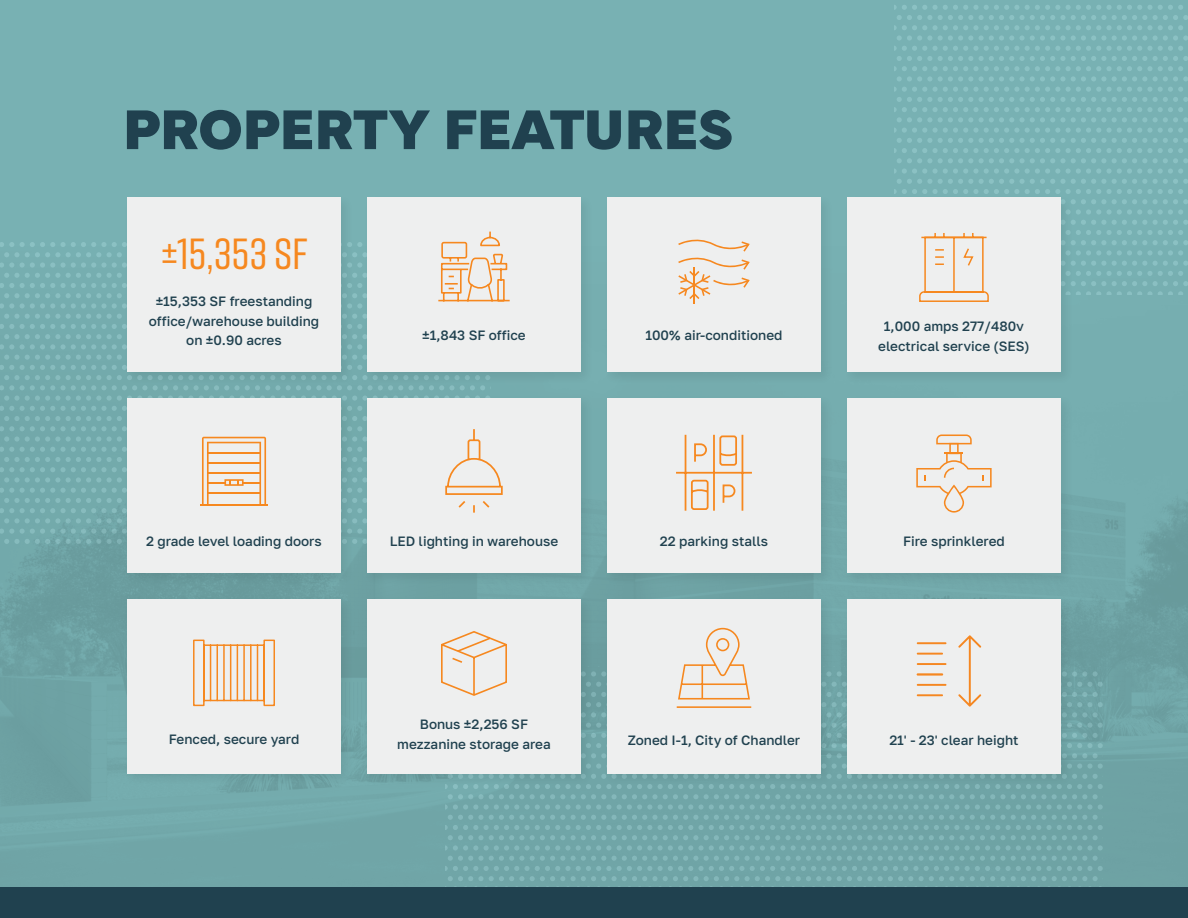
<style>
.page{position:relative;width:1188px;height:918px;background:#fff}
.page>*{position:absolute;margin:0;border:0;box-sizing:border-box;transform-origin:0 0}
.t1{font:900 58.35px "Mundial";letter-spacing:-.01em;color:#20414f}
.t2{font:500 43.5px "Rift";color:#f6881f}
.t3{font:500 13.5px/19.5px "Golos Text";color:#20414f;text-align:center}
</style>
<div class="page">
<div style="left:0;top:0;width:1188px;height:918px;background:linear-gradient(to bottom,#7ab4b6,#6da1a2)"></div>
<svg style="left:894px;top:5px;width:294px;height:117px;background:#7bb4b6"></svg>
<svg style="left:594px;top:723px;width:510px;height:35px;background:#73a7a9"></svg>
<svg style="left:445px;top:764px;width:659px;height:124px;background:#72a6a8"></svg>
<svg style="left:0;top:529px;width:364px;height:15px;background:#75aaac"></svg>
<svg style="left:0;top:355px;width:490px;height:35px;background:#78aeb0"></svg>
<div style="left:124px;top:194px;width:230px;height:191px;background:#000;opacity:.07"></div>
<div style="left:127px;top:197px;width:214px;height:175px;background:#eeefef"></div>
<div style="left:844px;top:194px;width:230px;height:191px;background:#73aaac"></div>
<div style="left:847px;top:197px;width:214px;height:175px;background:#eeefef"></div>
<div style="left:604px;top:395px;width:230px;height:191px;background:#6da2a4"></div>
<div style="left:607px;top:398px;width:214px;height:175px;background:#eeefef"></div>
<div style="left:364px;top:595px;width:230px;height:192px;background:#000;opacity:.07"></div>
<div style="left:367px;top:599px;width:214px;height:175px;background:#eeefef"></div>
<div style="left:364px;top:194px;width:230px;height:191px;background:#73aaac"></div>
<div style="left:367px;top:197px;width:214px;height:175px;background:#eeefef"></div>
<div style="left:124px;top:395px;width:230px;height:191px;background:#699b9d"></div>
<div style="left:127px;top:398px;width:214px;height:175px;background:#eeefef"></div>
<div style="left:844px;top:395px;width:230px;height:191px;background:#70a6a8"></div>
<div style="left:847px;top:398px;width:214px;height:175px;background:#eeefef"></div>
<div style="left:604px;top:595px;width:230px;height:192px;background:#000;opacity:.07"></div>
<div style="left:607px;top:599px;width:214px;height:175px;background:#eeefef"></div>
<div style="left:604px;top:194px;width:230px;height:191px;background:#73aaac"></div>
<div style="left:607px;top:197px;width:214px;height:175px;background:#eeefef"></div>
<div style="left:364px;top:395px;width:230px;height:191px;background:#6ea3a4"></div>
<div style="left:367px;top:398px;width:214px;height:175px;background:#eeefef"></div>
<div style="left:124px;top:595px;width:230px;height:192px;background:#6da2a3"></div>
<div style="left:127px;top:599px;width:214px;height:175px;background:#eeefef"></div>
<div style="left:844px;top:595px;width:230px;height:192px;background:#000;opacity:.07"></div>
<div style="left:847px;top:599px;width:214px;height:175px;background:#eeefef"></div>
<svg style="left:676px;top:434px;width:76px;height:77px"></svg>
<svg style="left:916px;top:435px;width:76px;height:78px"></svg>
<svg style="left:0;top:231px;width:510px;height:118px"></svg>
<svg style="left:193px;top:639px;width:82px;height:68px"></svg>
<div style="left:0;top:888px;width:1188px;height:30px;background:#20414f"></div>
<hr style="left:694px;top:267px;width:1px;height:36px;background:#f6881f">
<svg style="left:678px;top:239px;width:72px;height:60px"></svg>
<svg style="left:0;top:396px;width:503px;height:127px"></svg>
<hr style="left:200px;top:504px;width:68px;height:2px;background:#f6881f">
<svg style="left:894px;top:128px;width:294px;height:175px"></svg>
<svg style="left:441px;top:627px;width:663px;height:90px"></svg>
<hr style="left:917px;top:642px;width:29px;height:2px;background:#f58721">
<hr style="left:917px;top:663px;width:29px;height:2px;background:#f58721">
<hr style="left:917px;top:653px;width:26px;height:2px;background:#f58721">
<p class="t1" style="left:123px;top:84px;width:612px">PROPERTY FEATURES</p>
<p class="t2" style="left:161px;top:223px;width:149px">±15,353 SF</p>
<p class="t3" style="left:149px;top:291px;width:172px">±15,353 SF freestanding office/warehouse building on ±0.90 acres</p>
<p class="t3" style="left:422px;top:325px;width:105px">±1,843 SF office</p>
<p class="t3" style="left:645px;top:325px;width:139px">100% air-conditioned</p>
<p class="t3" style="left:878px;top:317px;width:153px">1,000 amps 277/480v electrical service (SES)</p>
<p class="t3" style="left:146px;top:532px;width:177px">2 grade level loading doors</p>
<p class="t3" style="left:903px;top:532px;width:103px">Fire sprinklered</p>
<p class="t3" style="left:390px;top:532px;width:170px">LED lighting in warehouse</p>
<p class="t3" style="left:660px;top:532px;width:110px">22 parking stalls</p>
<p class="t3" style="left:169px;top:729px;width:132px">Fenced, secure yard</p>
<p class="t3" style="left:397px;top:714px;width:155px">Bonus ±2,256 SF mezzanine storage area</p>
<p class="t3" style="left:628px;top:730px;width:174px">Zoned I-1, City of Chandler</p>
<p class="t3" style="left:889px;top:730px;width:131px">21' - 23' clear height</p>
</div>
